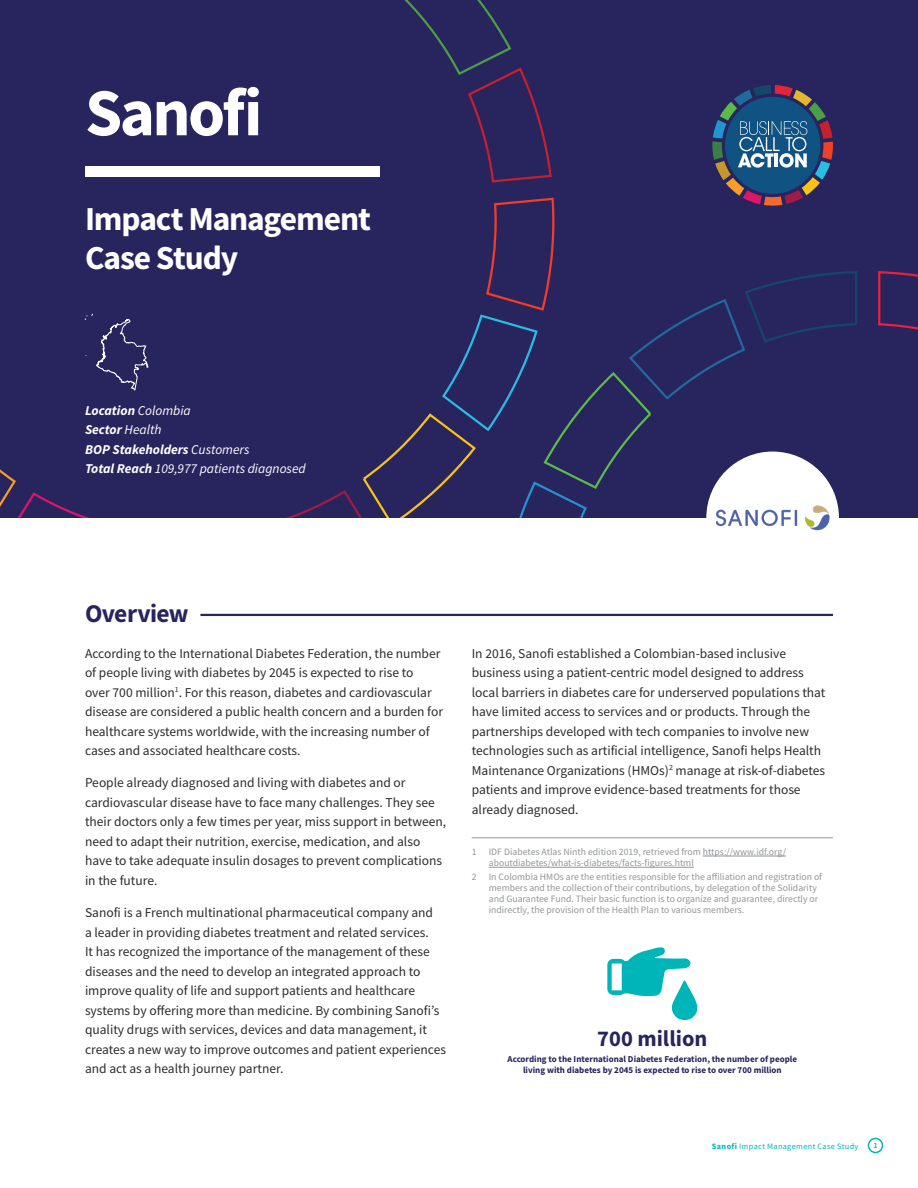
<style>
.page{position:relative;width:918px;height:1188px;background:#fff}
.page>*{position:absolute;margin:0;border:0;box-sizing:border-box;transform-origin:0 0}
.Header_1{font:700 67.05px "Source Sans Pro";letter-spacing:-.04em;color:#fff}
.t1{font:700 33.45px/39px "Source Sans Pro";letter-spacing:-.035em;color:#fff}
.Header_1B{font:700 25.5px "Source Sans Pro";letter-spacing:-.025em;color:#28245e}
.Body_text{font:700 22.5px "Source Sans Pro";color:#28245e}
.Body_text-2{font:13.5px/19.5px "Source Sans Pro";color:#2e2b2c}
.Body_text-3{font:italic 13.5px/19.5px "Source Sans Pro";color:#fff}
.Footnotes{font:9.75px/11.2px "Source Sans Pro";color:#939598}
.Footnote_first{font:9.75px/11.2px "Source Sans Pro";color:#939598}
.Body_text-4{font:700 9px/11.2px "Source Sans Pro";color:#28245e;text-align:center}
.t2{font:8.25px "Source Sans Pro";letter-spacing:.04em;color:#00b5b8}
.t3{font:600 8.25px "Source Sans Pro";color:#00b5b8}
.s1{font-weight:700}
</style>
<div class="page">
<div style="left:0;top:0;width:918px;height:518px;background:#28245e"></div>
<svg style="left:0;top:469px;width:89px;height:49px"></svg>
<svg style="left:878px;top:271px;width:40px;height:59px"></svg>
<svg style="left:257px;top:0;width:600px;height:518px"></svg>
<hr style="left:200px;top:614px;width:633px;height:2px;background:#28245e">
<div style="left:85px;top:167px;width:294px;height:10px;background:#fff"></div>
<svg style="left:85px;top:314px;width:64px;height:77px"></svg>
<img style="left:716px;top:505px;width:113px;height:26px">
<hr style="left:472px;top:838px;width:361px;height:1px;background:#939598">
<hr style="left:703px;top:856px;width:83px;height:1px;background:#939598">
<hr style="left:489px;top:867px;width:205px;height:1px;background:#939598">
<svg style="left:607px;top:947px;width:91px;height:73px"></svg>
<div style="left:868px;top:1138px;width:15px;height:15px;border:2px solid #00b5b8;border-radius:50%"></div>
<p class="Header_1" style="left:85px;top:68px;width:179px">Sanofi</p>
<p class="t1" style="left:85px;top:199px;width:287px">Impact Management<br>Case Study</p>
<p class="Body_text-3" style="left:85px;top:400px;width:222px"><span class="s1">Location</span> Colombia<br><span class="s1">Sector</span> Health<br><span class="s1">BOP Stakeholders</span> Customers<br><span class="s1">Total Reach</span> 109,977 patients diagnosed</p>
<p class="Header_1B" style="left:85px;top:596px;width:105px">Overview</p>
<p class="Body_text-2" style="left:85px;top:643px;width:360px">According to the International Diabetes Federation, the number of people living with diabetes by 2045 is expected to rise to<br>over 700 million<sup>1</sup>. For this reason, diabetes and cardiovascular disease are considered a public health concern and a burden for healthcare systems worldwide, with the increasing number of cases and associated healthcare costs.</p>
<p class="Body_text-2" style="left:85px;top:773px;width:363px">People already diagnosed and living with diabetes and or cardiovascular disease have to face many challenges. They see their doctors only a few times per year, miss support in between, need to adapt their nutrition, exercise, medication, and also have to take adequate insulin dosages to prevent complications in the future.</p>
<p class="Body_text-2" style="left:85px;top:903px;width:363px">Sanofi is a French multinational pharmaceutical company and<br>a leader in providing diabetes treatment and related services.<br>It has recognized the importance of the management of these diseases and the need to develop an integrated approach to improve quality of life and support patients and healthcare systems by offering more than medicine. By combining Sanofi’s quality drugs with services, devices and data management, it creates a new way to improve outcomes and patient experiences and act as a health journey partner.</p>
<p class="Body_text-2" style="left:472px;top:643px;width:355px">In 2016, Sanofi established a Colombian-based inclusive business using a patient-centric model designed to address local barriers in diabetes care for underserved populations that have limited access to services and or products. Through the partnerships developed with tech companies to involve new technologies such as artificial intelligence, Sanofi helps Health Maintenance Organizations (HMOs)<sup>2</sup> manage at risk-of-diabetes patients and improve evidence-based treatments for those already diagnosed.</p>
<p class="Footnote_first" style="left:489px;top:846px;width:299px;text-indent:-17px">1 IDF Diabetes Atlas Ninth edition 2019, retrieved from https://www.idf.org/ aboutdiabetes/what-is-diabetes/facts-figures.html</p>
<p class="Footnotes" style="left:489px;top:871px;width:335px;text-indent:-17px">2 In Colombia HMOs are the entities responsible for the affiliation and registration of members and the collection of their contributions, by delegation of the Solidarity and Guarantee Fund. Their basic function is to organize and guarantee, directly or indirectly, the provision of the Health Plan to various members.</p>
<p class="Body_text" style="left:597px;top:1024px;width:112px">700 million</p>
<p class="Body_text-4" style="left:508px;top:1053px;width:291px">According to the International Diabetes Federation, the number of people living with diabetes by 2045 is expected to rise to over 700 million</p>
<p class="t2" style="left:712px;top:1141px;width:148px"><span class="s1">Sanofi</span> Impact Management Case Study</p>
<p class="t3" style="left:873px;top:1140px;width:6px">1</p>
</div>
